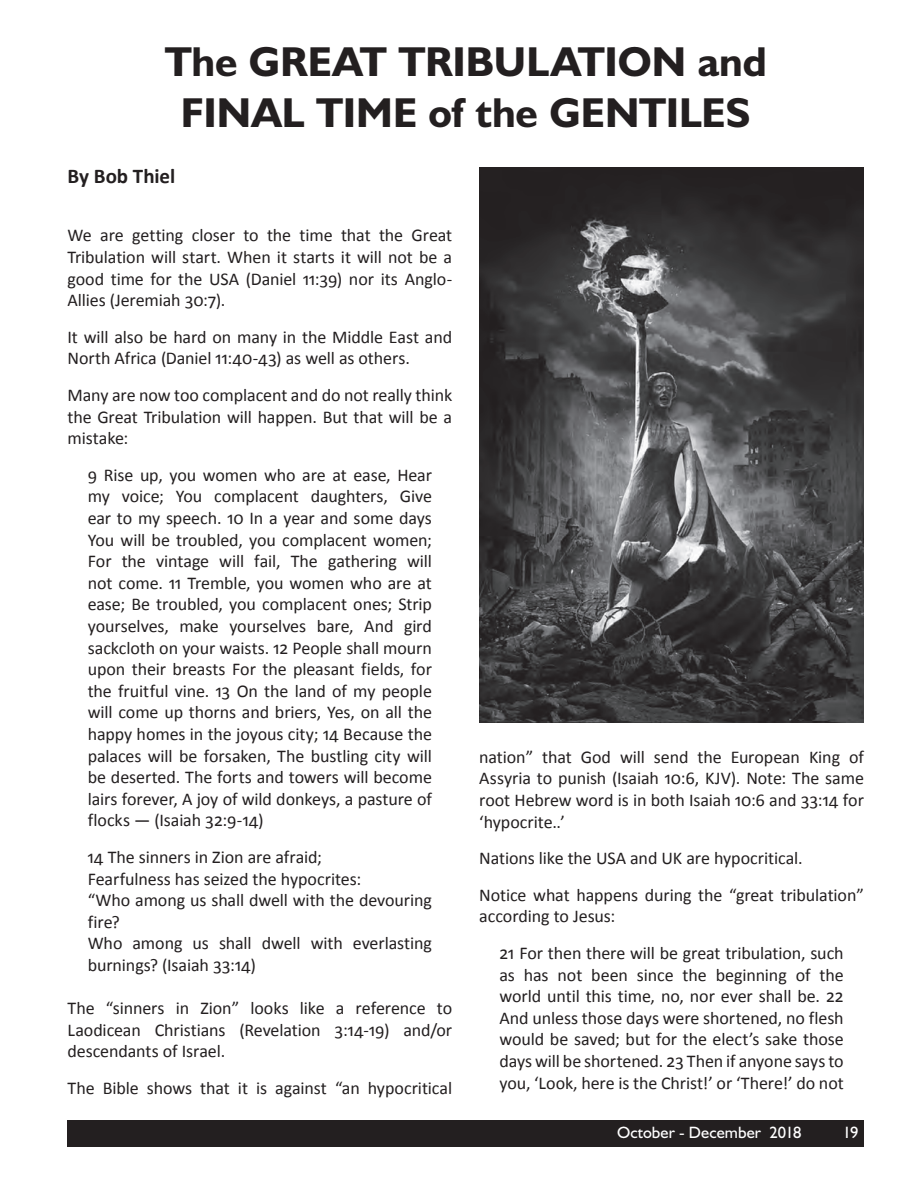
<style>
.page{position:relative;width:918px;height:1188px;background:#fff}
.page>*{position:absolute;margin:0;border:0;box-sizing:border-box;transform-origin:0 0}
.t1{font:700 42px/50.4px "Humanist 521 BT";color:#231f20;text-align:center}
.t2{font:700 21px "Calibri";letter-spacing:-.005em;color:#231f20}
.t3{font:18px/21.6px "Calibri";letter-spacing:-.005em;color:#231f20;text-align:justify}
.t4{font:16.5px "Humanist 521 BT";letter-spacing:.005em;color:#fff}
</style>
<div class="page">
<div style="left:68px;top:1120px;width:796px;height:28px;background:#231f20"></div>
<img style="left:479px;top:167px;width:385px;height:555px">
<h1 class="t1" style="left:165px;top:36px;width:604px">The GREAT TRIBULATION and<br>FINAL TIME of the GENTILES</h1>
<p class="t2" style="left:68px;top:163px;width:109px">By Bob Thiel</p>
<p class="t3" style="left:68px;top:224px;width:386px">We are getting closer to the time that the Great Tribulation will start. When it starts it will not be a good time for the USA (Daniel 11:39) nor its Anglo-Allies (Jeremiah 30:7).</p>
<p class="t3" style="left:68px;top:325px;width:386px">It will also be hard on many in the Middle East and<br>North Africa (Daniel 11:40-43) as well as others.</p>
<p class="t3" style="left:68px;top:383px;width:386px">Many are now too complacent and do not really think the Great Tribulation will happen. But that will be a mistake:</p>
<p class="t3" style="left:88px;top:463px;width:346px">9 Rise up, you women who are at ease, Hear my voice; You complacent daughters, Give ear to my speech. 10 In a year and some days You will be troubled, you complacent women; For the vintage will fail, The gathering will not come. 11 Tremble, you women who are at ease; Be troubled, you complacent ones; Strip yourselves, make yourselves bare, And gird sackcloth on your waists. 12 People shall mourn upon their breasts For the pleasant fields, for the fruitful vine. 13 On the land of my people will come up thorns and briers, Yes, on all the happy homes in the joyous city; 14 Because the palaces will be forsaken, The bustling city will be deserted. The forts and towers will become lairs forever, A joy of wild donkeys, a pasture of flocks — (Isaiah 32:9-14)</p>
<p class="t3" style="left:88px;top:845px;width:346px;text-align:left">14 The sinners in Zion are afraid;<br>Fearfulness has seized the hypocrites:<br>“Who among us shall dwell with the devouring fire?<br>Who among us shall dwell with everlasting burnings? (Isaiah 33:14)</p>
<p class="t3" style="left:68px;top:997px;width:386px">The “sinners in Zion” looks like a reference to Laodicean Christians (Revelation 3:14-19) and/or descendants of Israel.</p>
<p class="t3" style="left:68px;top:1076px;width:386px">The Bible shows that it is against “an hypocritical</p>
<p class="t3" style="left:479px;top:745px;width:386px">nation” that God will send the European King of Assyria to punish (Isaiah 10:6, KJV). Note: The same root Hebrew word is in both Isaiah 10:6 and 33:14 for ‘hypocrite..’</p>
<p class="t3" style="left:479px;top:839px;width:386px;line-height:36.6px">Nations like the USA and UK are hypocritical.<br>Notice what happens during the “great tribulation”</p>
<p class="t3" style="left:500px;top:897px;width:346px;line-height:36.6px;text-indent:-20px">according to Jesus:<br>21 For then there will be great tribulation, such</p>
<p class="t3" style="left:500px;top:963px;width:346px">as has not been since the beginning of the world until this time, no, nor ever shall be. 22<br>And unless those days were shortened, no flesh would be saved; but for the elect’s sake those days will be shortened. 23 Then if anyone says to you, ‘Look, here is the Christ!’ or ‘There!’ do not</p>
<p class="t4" style="left:617px;top:1122px;width:186px">October - December 2018</p>
<p class="t4" style="left:843px;top:1122px;width:17px">19</p>
</div>
